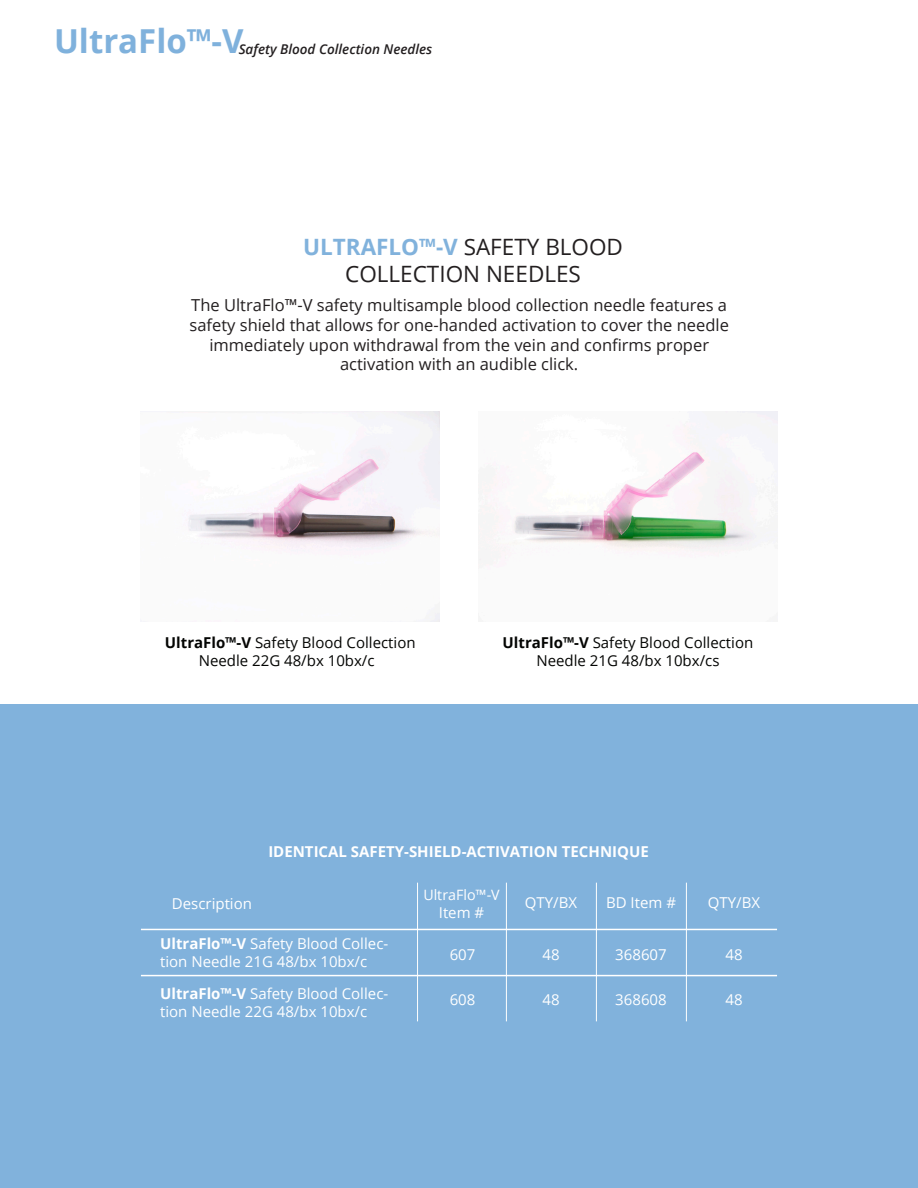
<style>
.page{position:relative;width:918px;height:1188px;background:#fff}
.page>*{position:absolute;margin:0;border:0;box-sizing:border-box;transform-origin:0 0}
.t1{font:700 33px "Open Sans";color:#7fb1dc}
.t2{font:700 22.5px "Open Sans";color:#81b2dc}
.t3{font:22.5px "Open Sans";color:#231f20}
.t4{font:16.5px "Open Sans";color:#231f20}
.t5{font:15px/18px "Open Sans";color:#fff}
.t6{font:15px/18px "Open Sans";color:#040503;text-align:center}
.t7{font:700 15px "Open Sans";color:#fff}
.t8{font:14.25px "Open Sans";color:#fff}
.t9{font:italic 600 13.5px "Open Sans";color:#231f20}
.s1{font-weight:400;color:#231f20}
.s2{font-weight:700}
.s3{color:#fff}
</style>
<div class="page">
<div style="left:0;top:704px;width:918px;height:484px;background:#81b2dc"></div>
<img style="left:188px;top:412px;width:252px;height:209px">
<img style="left:479px;top:412px;width:298px;height:150px">
<hr style="left:141px;top:929px;width:636px;height:1px;background:#fff">
<hr style="left:141px;top:975px;width:636px;height:1px;background:#fff">
<hr style="left:417px;top:883px;width:1px;height:138px;background:#fff">
<hr style="left:506px;top:883px;width:1px;height:138px;background:#fff">
<hr style="left:596px;top:883px;width:1px;height:138px;background:#fff">
<hr style="left:686px;top:883px;width:1px;height:138px;background:#fff">
<p class="t1" style="left:54px;top:18px;width:191px">UltraFlo™-V</p>
<p class="t9" style="left:239px;top:40px;width:195px">Safety Blood Collection Needles</p>
<p class="t2" style="left:303px;top:231px;width:321px">ULTRAFLO™-V <span class="s1">SAFETY BLOOD</span></p>
<p class="t3" style="left:345px;top:259px;width:237px">COLLECTION NEEDLES</p>
<p class="t4" style="left:191px;top:294px;width:537px">The UltraFlo™-V safety multisample blood collection needle features a</p>
<p class="t4" style="left:189px;top:314px;width:541px">safety shield that allows for one-handed activation to cover the needle</p>
<p class="t4" style="left:209px;top:333px;width:501px">immediately upon withdrawal from the vein and confirms proper</p>
<p class="t4" style="left:340px;top:353px;width:240px">activation with an audible click.</p>
<p class="t6" style="left:165px;top:633px;width:252px"><span class="s2">UltraFlo™-V</span> Safety Blood Collection<br>Needle 22G 48/bx 10bx/c<span class="s3">s</span></p>
<p class="t6" style="left:503px;top:633px;width:252px"><span class="s2">UltraFlo™-V</span> Safety Blood Collection<br>Needle 21G 48/bx 10bx/cs</p>
<p class="t5" style="left:172px;top:894px;width:82px">Description</p>
<p class="t7" style="left:268px;top:841px;width:382px">IDENTICAL SAFETY-SHIELD-ACTIVATION TECHNIQUE</p>
<p class="t8" style="left:423px;top:885px;width:78px">UltraFlo™-V</p>
<p class="t5" style="left:439px;top:904px;width:47px">Item #</p>
<p class="t5" style="left:525px;top:893px;width:54px">QTY/BX</p>
<p class="t5" style="left:606px;top:893px;width:71px">BD Item #</p>
<p class="t5" style="left:708px;top:893px;width:54px">QTY/BX</p>
<p class="t5" style="left:160px;top:934px;width:230px"><span class="s2">UltraFlo™-V</span> Safety Blood Collec&shy;tion Needle 21G 48/bx 10bx/c</p>
<p class="t5" style="left:160px;top:984px;width:230px"><span class="s2">UltraFlo™-V</span> Safety Blood Collec&shy;tion Needle 22G 48/bx 10bx/c</p>
<p class="t5" style="left:450px;top:945px;width:27px">607</p>
<p class="t5" style="left:450px;top:990px;width:27px">608</p>
<p class="t5" style="left:542px;top:945px;width:19px">48</p>
<p class="t5" style="left:542px;top:990px;width:19px">48</p>
<p class="t5" style="left:615px;top:945px;width:53px">368607</p>
<p class="t5" style="left:615px;top:990px;width:53px">368608</p>
<p class="t5" style="left:725px;top:945px;width:19px">48</p>
<p class="t5" style="left:725px;top:990px;width:19px">48</p>
</div>
